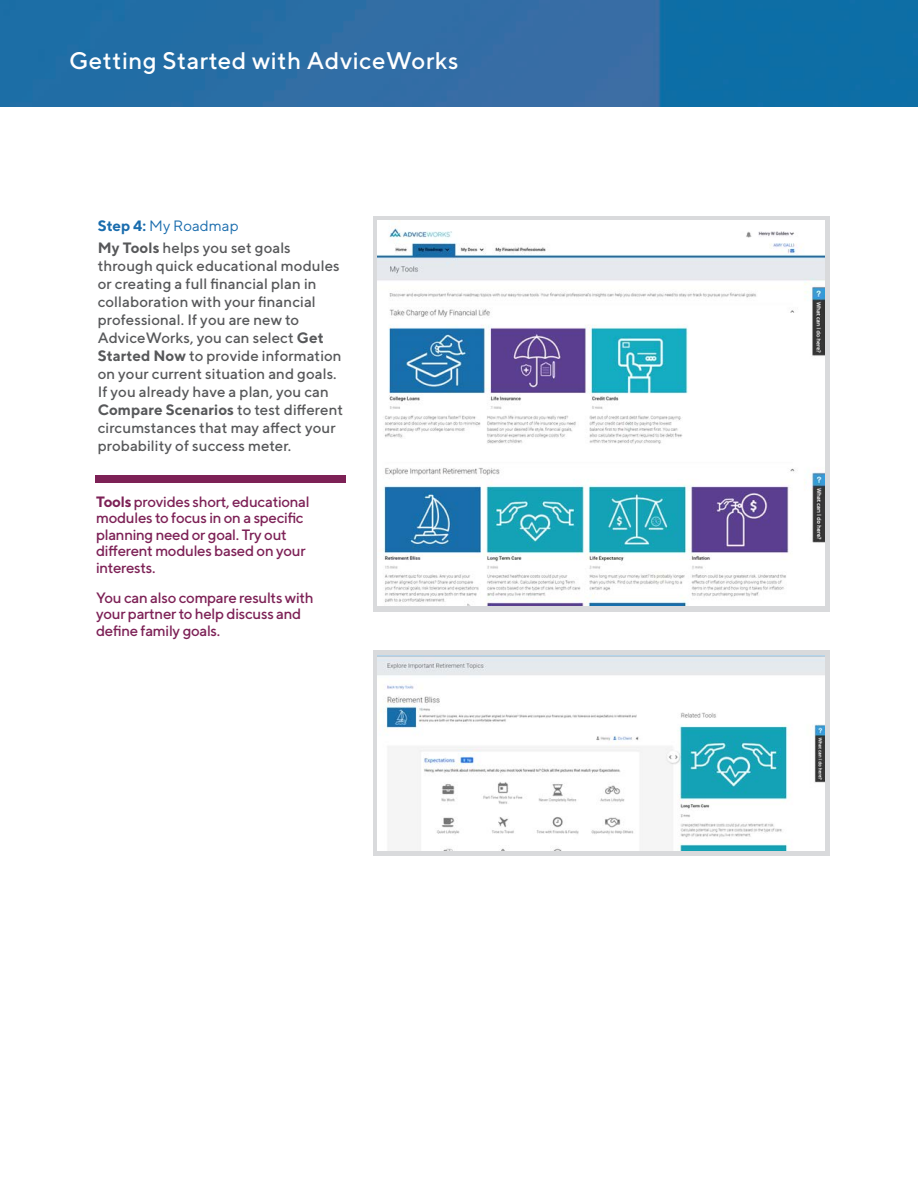
<style>
.page{position:relative;width:918px;height:1188px;background:#fff}
.page>*{position:absolute;margin:0;border:0;box-sizing:border-box;transform-origin:0 0}
.t1{font:500 24px "TT Norms";letter-spacing:.02em;color:#fff}
.t2{font:500 15px/18px "TT Norms";letter-spacing:.005em;color:#57585a}
.t3{font:500 15px/16.5px "TT Norms";letter-spacing:-.02em;color:#7d2156}
.s1{font-weight:700;color:#196cad}
.s2{font-weight:400;color:#196cad}
.s3{font-weight:700}
</style>
<div class="page">
<img style="left:0;top:0;width:918px;height:107px">
<svg style="left:373px;top:216px;width:457px;height:395px;background:#dadcdd"></svg>
<div style="left:373px;top:650px;width:457px;height:206px;background:#d9dadc"></div>
<img style="left:378px;top:221px;width:446px;height:189px">
<img style="left:378px;top:655px;width:446px;height:196px">
<img style="left:378px;top:410px;width:446px;height:196px">
<div style="left:96px;top:475px;width:250px;height:8px;background:#7d2156"></div>
<h1 class="t1" style="left:69px;top:45px;width:391px">Getting Started with AdviceWorks</h1>
<p class="t2" style="left:98px;top:214px;width:195px;line-height:22.5px"><span class="s1">Step 4:</span> <span class="s2">My Roadmap<br></span><span class="s3">My Tools</span> helps you set goals</p>
<p class="t2" style="left:98px;top:257px;width:247px">through quick educational modules or creating a full financial plan in collaboration with your financial professional. If you are new to AdviceWorks, you can select <span class="s3">Get Started Now</span> to provide information on your current situation and goals.<br>If you already have a plan, you can <span class="s3">Compare Scenarios</span> to test different circumstances that may affect your probability of success meter.</p>
<p class="t3" style="left:96px;top:493px;width:215px"><span class="s3">Tools</span> provides short, educational modules to focus in on a specific planning need or goal. Try out different modules based on your interests.</p>
<p class="t3" style="left:96px;top:589px;width:219px">You can also compare results with your partner to help discuss and define family goals.</p>
</div>
